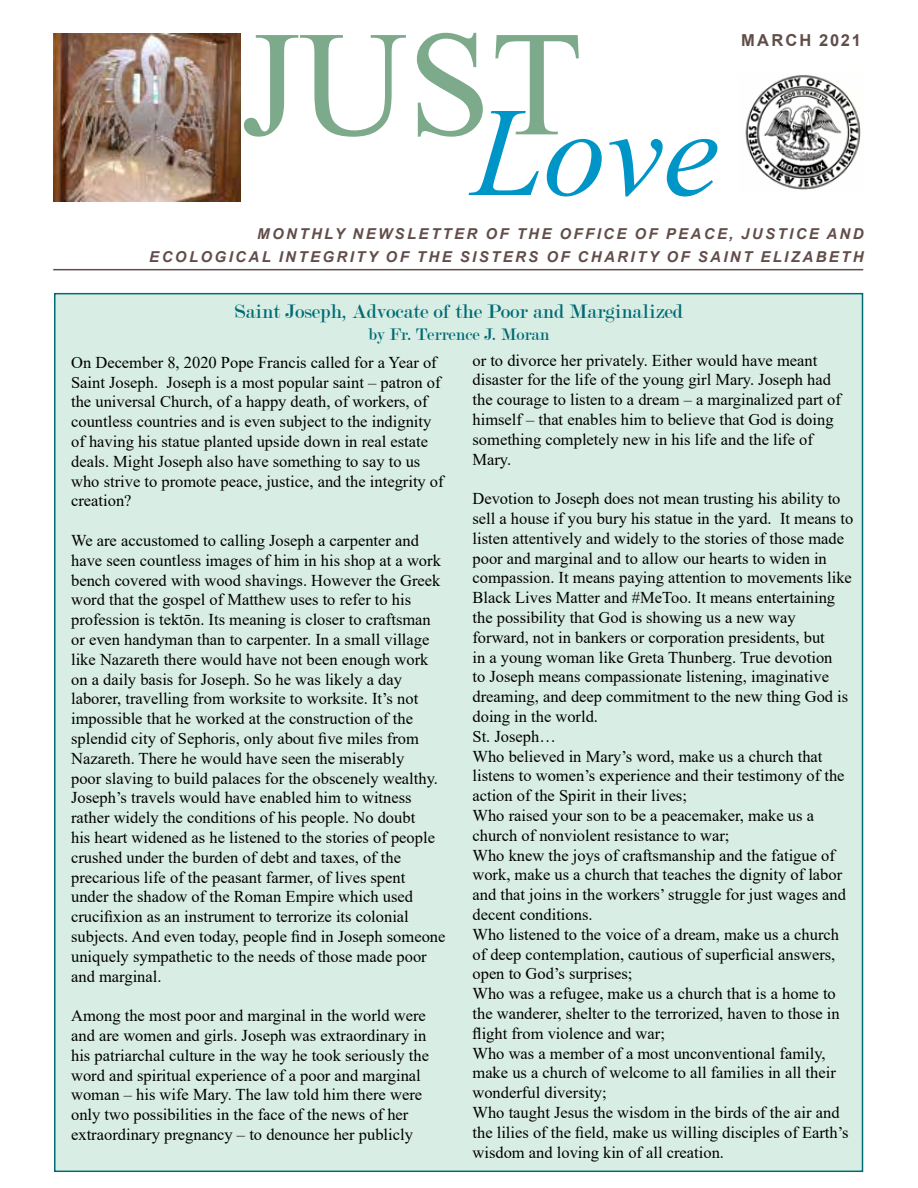
<style>
.page{position:relative;width:918px;height:1188px;background:#fff}
.page>*{position:absolute;margin:0;border:0;box-sizing:border-box;transform-origin:0 0}
.t1{font:150px "Times New Roman";color:#7eaa8c}
.t2{font:21px "Modern";color:#006b74}
.t3{font:18px "Modern";color:#006b74}
.t4{font:16.5px/19.8px "Times New Roman";color:#000}
.t5{font:700 16.5px "Arial";letter-spacing:.135em;color:#614d49}
.t6{font:italic 700 15px/22.5px "Arial";letter-spacing:.16em;color:#614d49;text-align:right}
</style>
<div class="page">
<div style="left:361px;top:41px;width:9px;height:8px;border:2px solid #fff;border-radius:50%"></div>
<div style="left:441px;top:41px;width:9px;height:8px;border:2px solid #fff;border-radius:50%"></div>
<hr style="left:53px;top:269px;width:810px;height:1px;background:#614d49">
<img style="left:745px;top:75px;width:116px;height:115px">
<div style="left:54px;top:293px;width:809px;height:879px;background:#d8ede3;border:2px solid #006b74"></div>
<img style="left:53px;top:34px;width:187px;height:168px">
<h1 class="t1" style="left:241px;top:-22px;width:480px">JUST<sub>Love</sub></h1>
<p class="t6" style="left:149px;top:223px;width:716px">MONTHLY NEWSLETTER OF THE OFFICE OF PEACE, JUSTICE AND<br>ECOLOGICAL INTEGRITY OF THE SISTERS OF CHARITY OF SAINT ELIZABETH</p>
<p class="t5" style="left:741px;top:29px;width:121px">MARCH 2021</p>
<p class="t2" style="left:235px;top:301px;width:450px">Saint Joseph, Advocate of the Poor and Marginalized</p>
<p class="t3" style="left:368px;top:325px;width:183px">by Fr. Terrence J. Moran</p>
<p class="t4" style="left:71px;top:352px;width:374px">On December 8, 2020 Pope Francis called for a Year of Saint Joseph. Joseph is a most popular saint – patron of the universal Church, of a happy death, of workers, of countless countries and is even subject to the indignity of having his statue planted upside down in real estate deals. Might Joseph also have something to say to us who strive to promote peace, justice, and the integrity of creation?</p>
<p class="t4" style="left:71px;top:530px;width:376px">We are accustomed to calling Joseph a carpenter and have seen countless images of him in his shop at a work bench covered with wood shavings. However the Greek word that the gospel of Matthew uses to refer to his profession is tektōn. Its meaning is closer to craftsman or even handyman than to carpenter. In a small village like Nazareth there would have not been enough work on a daily basis for Joseph. So he was likely a day laborer, travelling from worksite to worksite. It’s not impossible that he worked at the construction of the splendid city of Sephoris, only about five miles from Nazareth. There he would have seen the miserably<br>poor slaving to build palaces for the obscenely wealthy.<br>Joseph’s travels would have enabled him to witness rather widely the conditions of his people. No doubt<br>his heart widened as he listened to the stories of people crushed under the burden of debt and taxes, of the precarious life of the peasant farmer, of lives spent under the shadow of the Roman Empire which used crucifixion as an instrument to terrorize its colonial subjects. And even today, people find in Joseph someone uniquely sympathetic to the needs of those made poor and marginal.</p>
<p class="t4" style="left:71px;top:1005px;width:359px">Among the most poor and marginal in the world were and are women and girls. Joseph was extraordinary in his patriarchal culture in the way he took seriously the word and spiritual experience of a poor and marginal woman – his wife Mary. The law told him there were only two possibilities in the face of the news of her extraordinary pregnancy – to denounce her publicly</p>
<p class="t4" style="left:473px;top:350px;width:370px">or to divorce her privately. Either would have meant disaster for the life of the young girl Mary. Joseph had the courage to listen to a dream – a marginalized part of himself – that enables him to believe that God is doing something completely new in his life and the life of Mary.</p>
<p class="t4" style="left:473px;top:488px;width:382px">Devotion to Joseph does not mean trusting his ability to sell a house if you bury his statue in the yard. It means to listen attentively and widely to the stories of those made poor and marginal and to allow our hearts to widen in compassion. It means paying attention to movements like Black Lives Matter and #MeToo. It means entertaining the possibility that God is showing us a new way forward, not in bankers or corporation presidents, but<br>in a young woman like Greta Thunberg. True devotion<br>to Joseph means compassionate listening, imaginative dreaming, and deep commitment to the new thing God is doing in the world.<br>St. Joseph…<br>Who believed in Mary’s word, make us a church that listens to women’s experience and their testimony of the action of the Spirit in their lives;<br>Who raised your son to be a peacemaker, make us a church of nonviolent resistance to war;<br>Who knew the joys of craftsmanship and the fatigue of work, make us a church that teaches the dignity of labor and that joins in the workers’ struggle for just wages and decent conditions.<br>Who listened to the voice of a dream, make us a church of deep contemplation, cautious of superficial answers, open to God’s surprises;<br>Who was a refugee, make us a church that is a home to the wanderer, shelter to the terrorized, haven to those in flight from violence and war;<br>Who was a member of a most unconventional family, make us a church of welcome to all families in all their wonderful diversity;<br>Who taught Jesus the wisdom in the birds of the air and the lilies of the field, make us willing disciples of Earth’s wisdom and loving kin of all creation.</p>
</div>
